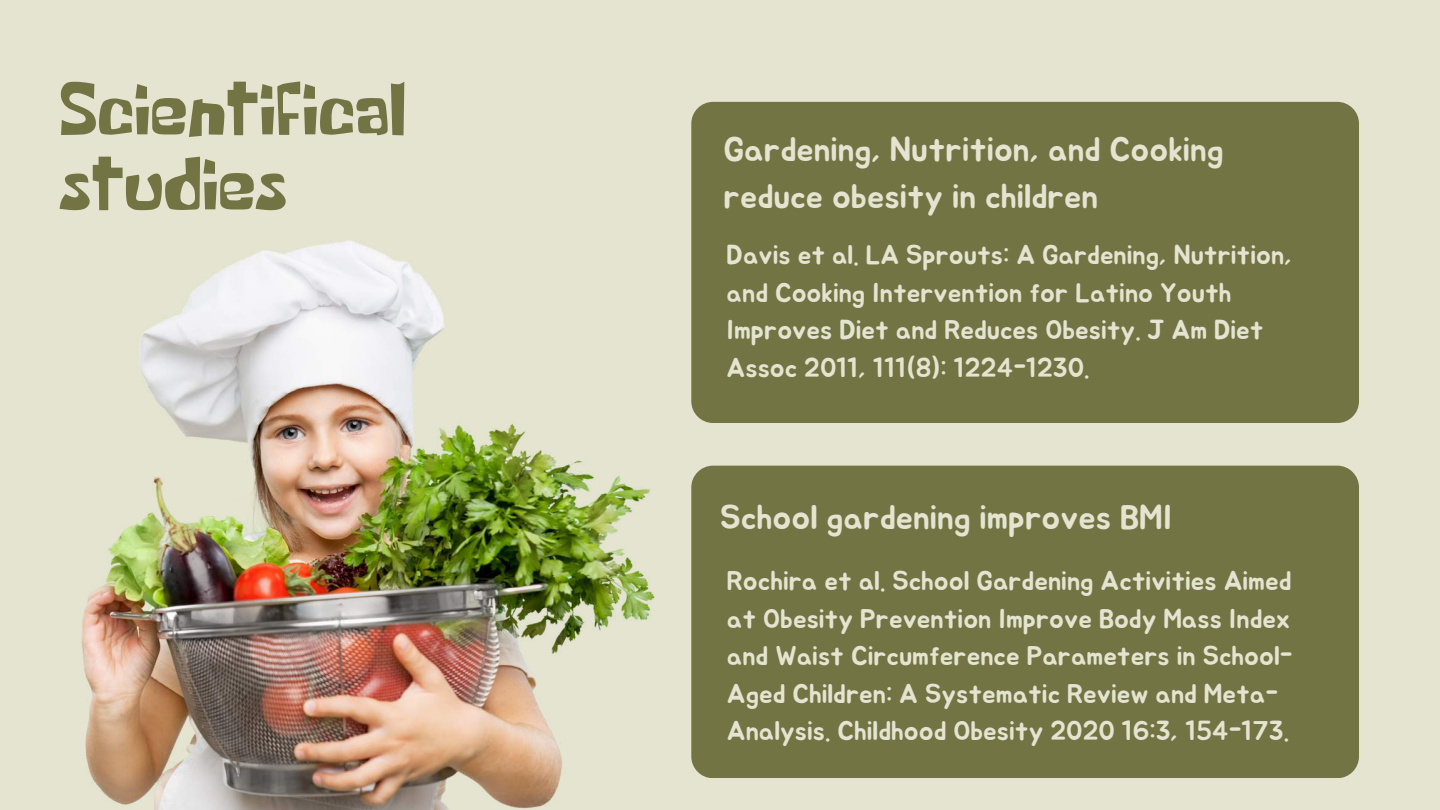
<style>
.page{position:relative;width:1440px;height:810px;background:#e4e4d0}
.page>*{position:absolute;margin:0;border:0;box-sizing:border-box;transform-origin:0 0}
.t1{font:76.1px/75px "Some Time Later";color:#727444}
.t2{font:34.1px/47.2px "Jua";color:#e4e4d0}
.t3{font:26.9px/37.5px "Jua";color:#e4e4d0}
</style>
<div class="page">
<div style="left:691px;top:102px;width:668px;height:321px;background:#727444;border-radius:22px"></div>
<div style="left:691px;top:466px;width:668px;height:312px;background:#727444;border-radius:22px"></div>
<img style="left:81px;top:241px;width:574px;height:569px">
<h1 class="t1" style="left:59px;top:82px;width:348px">Scientifical studies</h1>
<p class="t2" style="left:723px;top:127px;width:502px">Gardening, Nutrition, and Cooking reduce obesity in children</p>
<p class="t3" style="left:727px;top:238px;width:567px">Davis et al. LA Sprouts: A Gardening, Nutrition, and Cooking Intervention for Latino Youth Improves Diet and Reduces Obesity. J Am Diet Assoc 2011, 111(8): 1224-1230.</p>
<p class="t2" style="left:720px;top:495px;width:454px">School gardening improves BMI</p>
<p class="t3" style="left:727px;top:564px;width:567px">Rochira et al. School Gardening Activities Aimed at Obesity Prevention Improve Body Mass Index and Waist Circumference Parameters in School-Aged Children: A Systematic Review and Meta-Analysis. Childhood Obesity 2020 16:3, 154-173.</p>
</div>
